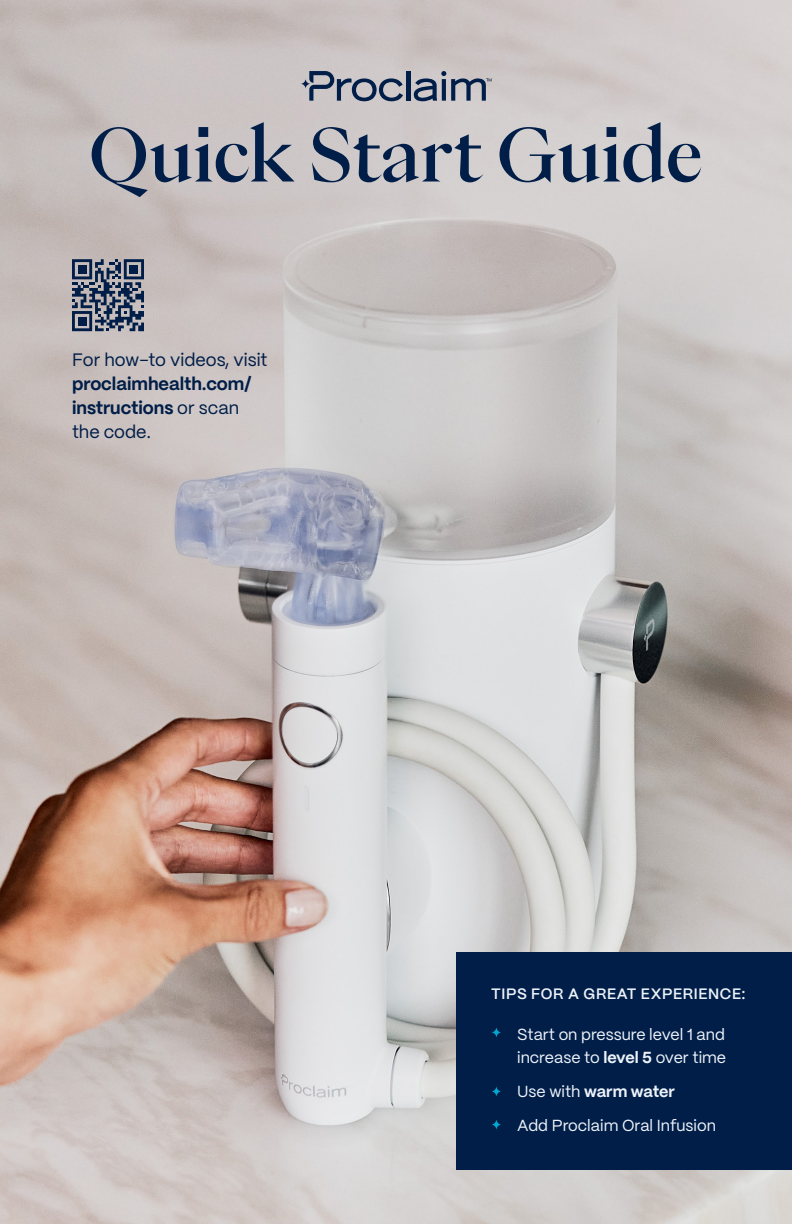
<style>
.page{position:relative;width:792px;height:1224px;background:#fff}
.page>*{position:absolute;margin:0;border:0;box-sizing:border-box;transform-origin:0 0}
.t1{font:500 72px "PP Eiko";letter-spacing:-.005em;color:#001e48}
.t2{font:700 18px/24px "PP Mori";color:#001e48}
.t3{font:18px "PP Mori";color:#001e48}
.t4{font:16px/23.2px "PP Mori";color:#edf2f9}
.t5{font:600 15px "PP Mori";letter-spacing:.04em;color:#edf2f9}
.s1{font-weight:400}
.s2{font-weight:700}
</style>
<div class="page">
<img style="left:0;top:0;width:792px;height:1224px">
<hr style="left:406px;top:71px;width:4px;height:30px;background:#001e48">
<svg style="left:309px;top:71px;width:94px;height:30px;background:#8c919f"></svg>
<svg style="left:300px;top:79px;width:11px;height:10px"></svg>
<svg style="left:414px;top:71px;width:78px;height:30px;background:#8c919f"></svg>
<div style="left:456px;top:953px;width:336px;height:217px;background:#001e48"></div>
<svg style="left:72px;top:259px;width:72px;height:72px;background:#5e697e"></svg>
<div style="left:78px;top:317px;width:8px;height:8px;background:#001e48"></div>
<svg style="left:491px;top:1027px;width:10px;height:11px"></svg>
<svg style="left:491px;top:1086px;width:10px;height:11px"></svg>
<svg style="left:491px;top:1119px;width:10px;height:11px"></svg>
<h1 class="t1" style="left:89px;top:105px;width:615px">Quick Start Guide</h1>
<p class="t3" style="left:72px;top:345px;width:197px">For how-to videos, visit</p>
<p class="t2" style="left:72px;top:371px;width:181px">proclaimhealth.com/ instructions <span class="s1">or scan the code.</span></p>
<p class="t5" style="left:491px;top:981px;width:255px">TIPS FOR A GREAT EXPERIENCE:</p>
<p class="t4" style="left:517px;top:1022px;width:210px">Start on pressure level 1 and increase to <span class="s2">level 5</span> over time</p>
<p class="t4" style="left:517px;top:1073px;width:200px;line-height:34px">Use with <span class="s2">warm water<br></span>Add Proclaim Oral Infusion</p>
</div>
